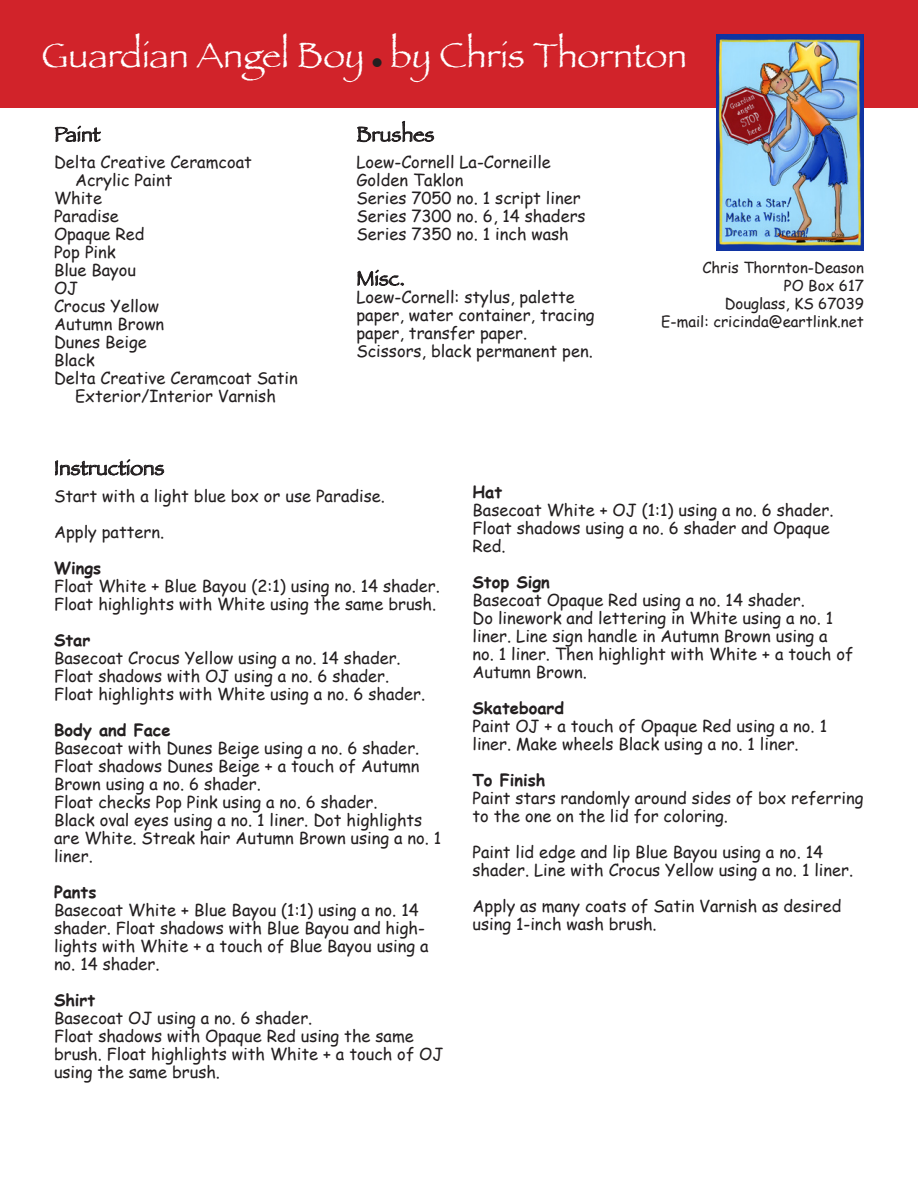
<style>
.page{position:relative;width:918px;height:1188px;background:#fff}
.page>*{position:absolute;margin:0;border:0;box-sizing:border-box;transform-origin:0 0}
.t1{font:36px "Papyrus";color:#fff}
.t2{font:21px "Papyrus";color:#231f20}
.t3{font:16.5px/18px "Comic Sans MS";color:#231f20}
.t4{font:700 16.5px "Comic Sans MS";color:#231f20}
.t5{font:15px "Comic Sans MS";color:#231f20}
.t6{font:12px "Monotype Sorts";color:#231f20}
</style>
<div class="page">
<div style="left:1px;top:1px;width:916px;height:106px;background:#d1232a"></div>
<div style="left:0;top:0;width:918px;height:108px;border:2px solid #d1232a"></div>
<svg style="left:54px;top:125px;width:47px;height:17px"></svg>
<svg style="left:357px;top:121px;width:78px;height:22px"></svg>
<svg style="left:357px;top:269px;width:47px;height:17px"></svg>
<svg style="left:55px;top:459px;width:110px;height:17px"></svg>
<img style="left:716px;top:35px;width:148px;height:216px">
<p class="t1" style="left:42px;top:33px;width:324px">Guardian Angel Boy</p>
<p class="t6" style="left:372px;top:57px;width:11px">l</p>
<p class="t1" style="left:390px;top:33px;width:298px">by Chris Thornton</p>
<p class="t2" style="left:54px;top:122px;width:48px">Paint</p>
<p class="t3" style="left:54px;top:152px;width:199px">Delta Creative Ceramcoat</p>
<p class="t3" style="left:75px;top:170px;width:99px">Acrylic Paint</p>
<p class="t3" style="left:54px;top:188px;width:50px">White</p>
<p class="t3" style="left:54px;top:206px;width:66px">Paradise</p>
<p class="t3" style="left:54px;top:224px;width:92px">Opaque Red</p>
<p class="t3" style="left:54px;top:242px;width:63px">Pop Pink</p>
<p class="t3" style="left:54px;top:260px;width:84px">Blue Bayou</p>
<p class="t3" style="left:54px;top:278px;width:26px">OJ</p>
<p class="t3" style="left:54px;top:296px;width:107px">Crocus Yellow</p>
<p class="t3" style="left:54px;top:314px;width:112px">Autumn Brown</p>
<p class="t3" style="left:54px;top:332px;width:94px">Dunes Beige</p>
<p class="t3" style="left:54px;top:350px;width:42px">Black</p>
<p class="t3" style="left:54px;top:368px;width:245px;text-align:center">Delta Creative Ceramcoat Satin<br>Exterior/Interior Varnish</p>
<p class="t2" style="left:356px;top:122px;width:79px">Brushes</p>
<p class="t3" style="left:356px;top:152px;width:196px">Loew-Cornell La-Corneille<br>Golden Taklon</p>
<p class="t3" style="left:356px;top:188px;width:226px">Series 7050 no. 1 script liner</p>
<p class="t3" style="left:356px;top:206px;width:231px">Series 7300 no. 6, 14 shaders</p>
<p class="t3" style="left:356px;top:224px;width:214px">Series 7350 no. 1 inch wash</p>
<p class="t2" style="left:356px;top:266px;width:50px">Misc.</p>
<p class="t3" style="left:356px;top:287px;width:240px">Loew-Cornell: stylus, palette paper, water container, tracing paper, transfer paper.</p>
<p class="t3" style="left:356px;top:341px;width:238px">Scissors, black permanent pen.</p>
<p class="t5" style="left:702px;top:256px;width:163px">Chris Thornton-Deason</p>
<p class="t5" style="left:784px;top:274px;width:81px">PO Box 617</p>
<p class="t5" style="left:725px;top:292px;width:141px">Douglass, KS 67039</p>
<p class="t5" style="left:661px;top:310px;width:204px">E-mail: cricinda@eartlink.net</p>
<p class="t2" style="left:54px;top:455px;width:112px">Instructions</p>
<p class="t3" style="left:54px;top:486px;width:332px">Start with a light blue box or use Paradise.</p>
<p class="t3" style="left:54px;top:522px;width:112px">Apply pattern.</p>
<p class="t4" style="left:54px;top:555px;width:49px">Wings</p>
<p class="t3" style="left:54px;top:576px;width:387px">Float White + Blue Bayou (2:1) using no. 14 shader.<br>Float highlights with White using the same brush.</p>
<p class="t4" style="left:54px;top:627px;width:38px">Star</p>
<p class="t3" style="left:54px;top:648px;width:348px">Basecoat Crocus Yellow using a no. 14 shader.</p>
<p class="t3" style="left:54px;top:666px;width:337px">Float shadows with OJ using a no. 6 shader.</p>
<p class="t3" style="left:54px;top:684px;width:373px">Float highlights with White using a no. 6 shader.</p>
<p class="t4" style="left:54px;top:717px;width:118px">Body and Face</p>
<p class="t3" style="left:54px;top:738px;width:367px">Basecoat with Dunes Beige using a no. 6 shader.</p>
<p class="t3" style="left:54px;top:756px;width:367px">Float shadows Dunes Beige + a touch of Autumn<br>Brown using a no. 6 shader.</p>
<p class="t3" style="left:54px;top:792px;width:325px">Float checks Pop Pink using a no. 6 shader.</p>
<p class="t3" style="left:54px;top:810px;width:389px">Black oval eyes using a no. 1 liner. Dot highlights are White. Streak hair Autumn Brown using a no. 1 liner.</p>
<p class="t4" style="left:54px;top:879px;width:44px">Pants</p>
<p class="t3" style="left:54px;top:900px;width:376px">Basecoat White + Blue Bayou (1:1) using a no. 14 shader. Float shadows with Blue Bayou and high&shy;lights with White + a touch of Blue Bayou using a no. 14 shader.</p>
<p class="t4" style="left:54px;top:987px;width:43px">Shirt</p>
<p class="t3" style="left:54px;top:1008px;width:260px">Basecoat OJ using a no. 6 shader.</p>
<p class="t3" style="left:54px;top:1026px;width:391px">Float shadows with Opaque Red using the same brush. Float highlights with White + a touch of OJ using the same brush.</p>
<p class="t4" style="left:472px;top:480px;width:31px">Hat</p>
<p class="t3" style="left:472px;top:500px;width:363px">Basecoat White + OJ (1:1) using a no. 6 shader.<br>Float shadows using a no. 6 shader and Opaque<br>Red.</p>
<p class="t4" style="left:472px;top:570px;width:79px">Stop Sign</p>
<p class="t3" style="left:472px;top:590px;width:334px">Basecoat Opaque Red using a no. 14 shader.</p>
<p class="t3" style="left:472px;top:608px;width:382px">Do linework and lettering in White using a no. 1 liner. Line sign handle in Autumn Brown using a<br>no. 1 liner. Then highlight with White + a touch of Autumn Brown.</p>
<p class="t4" style="left:472px;top:696px;width:93px">Skateboard</p>
<p class="t3" style="left:472px;top:716px;width:356px">Paint OJ + a touch of Opaque Red using a no. 1 liner. Make wheels Black using a no. 1 liner.</p>
<p class="t4" style="left:472px;top:768px;width:74px">To Finish</p>
<p class="t3" style="left:472px;top:788px;width:392px">Paint stars randomly around sides of box referring to the one on the lid for coloring.</p>
<p class="t3" style="left:472px;top:842px;width:382px">Paint lid edge and lip Blue Bayou using a no. 14 shader. Line with Crocus Yellow using a no. 1 liner.</p>
<p class="t3" style="left:472px;top:896px;width:371px">Apply as many coats of Satin Varnish as desired using 1-inch wash brush.</p>
</div>
